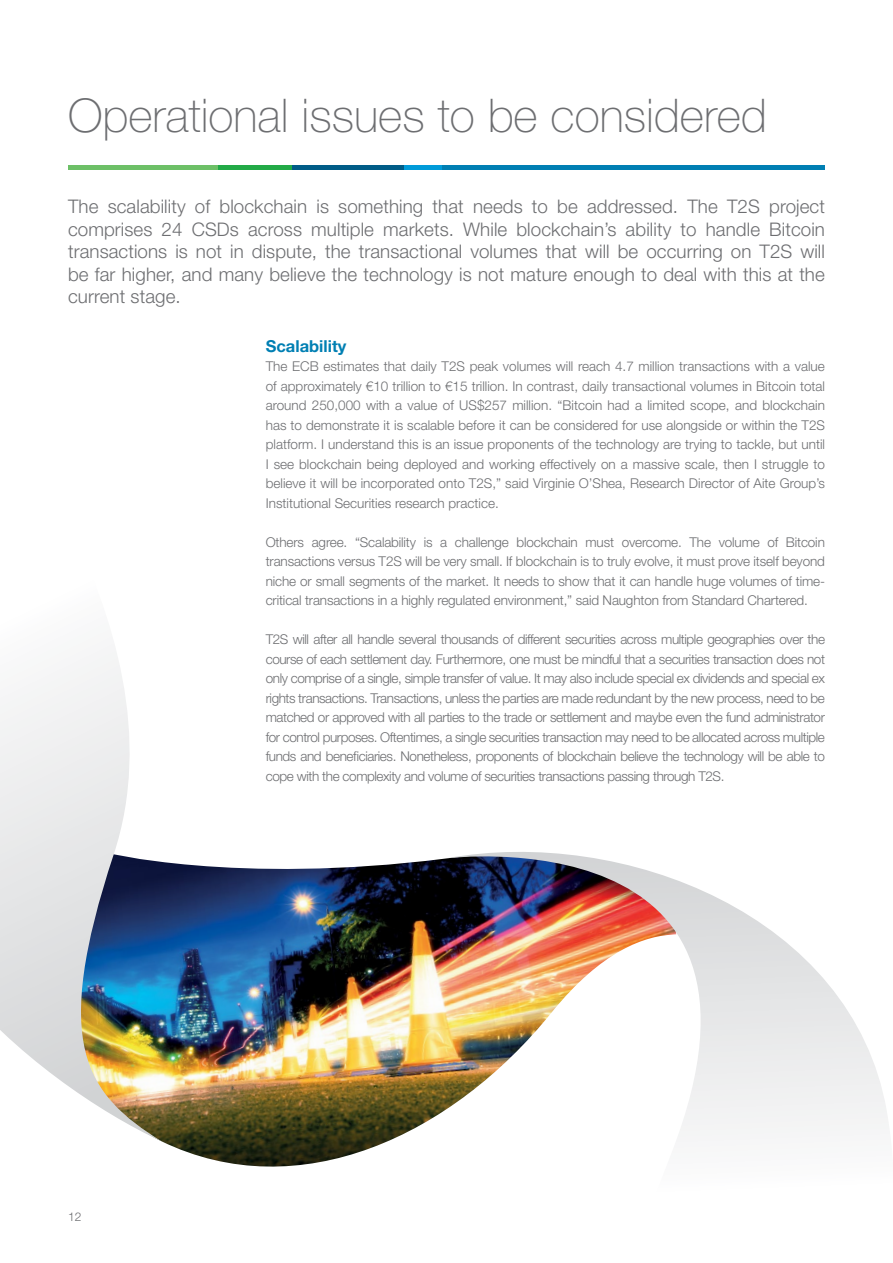
<style>
.page{position:relative;width:893px;height:1263px;background:#fff}
.page>*{position:absolute;margin:0;border:0;box-sizing:border-box;transform-origin:0 0}
.t1{font:100 46.5px "Helvetica Neue LT Std";color:#6d6e71}
.t2{font:300 18.75px/22.5px "Helvetica Neue LT Std";letter-spacing:.005em;color:#6d6e71;text-align:justify}
.t3{font:700 16.5px "Helvetica Neue LT Std";color:#007fb3}
.t4{font:300 13.5px/19.5px "Helvetica Neue LT Std";letter-spacing:-.01em;color:#6d6e71;text-align:justify}
.t5{font:300 12px "Helvetica Neue LT Std";color:#6d6e71}
</style>
<div class="page">
<img style="left:161px;top:858px;width:286px;height:309px">
<svg style="left:0;top:651px;width:191px;height:490px"></svg>
<img style="left:447px;top:852px;width:442px;height:285px">
<hr style="left:441px;top:166px;width:384px;height:4px;background:#007fb3">
<hr style="left:404px;top:166px;width:37px;height:4px;background:#009bd9">
<hr style="left:292px;top:166px;width:112px;height:4px;background:#005c87">
<hr style="left:217px;top:166px;width:75px;height:4px;background:#22aa47">
<hr style="left:68px;top:166px;width:149px;height:4px;background:#6dc067">
<h1 class="t1" style="left:68px;top:89px;width:700px">Operational issues to be considered</h1>
<p class="t2" style="left:68px;top:195px;width:758px">The scalability of blockchain is something that needs to be addressed. The T2S project comprises 24 CSDs across multiple markets. While blockchain’s ability to handle Bitcoin transactions is not in dispute, the transactional volumes that will be occurring on T2S will be far higher, and many believe the technology is not mature enough to deal with this at the current stage.</p>
<p class="t3" style="left:266px;top:335px;width:82px">Scalability</p>
<p class="t4" style="left:266px;top:356px;width:561px">The ECB estimates that daily T2S peak volumes will reach 4.7 million transactions with a value of approximately €10 trillion to €15 trillion. In contrast, daily transactional volumes in Bitcoin total around 250,000 with a value of US$257 million. “Bitcoin had a limited scope, and blockchain has to demonstrate it is scalable before it can be considered for use alongside or within the T2S platform. I understand this is an issue proponents of the technology are trying to tackle, but until I see blockchain being deployed and working effectively on a massive scale, then I struggle to believe it will be incorporated onto T2S,” said Virginie O’Shea, Research Director of Aite Group’s Institutional Securities research practice.</p>
<p class="t4" style="left:266px;top:532px;width:561px">Others agree. “Scalability is a challenge blockchain must overcome. The volume of Bitcoin transactions versus T2S will be very small. If blockchain is to truly evolve, it must prove itself beyond niche or small segments of the market. It needs to show that it can handle huge volumes of time&shy;critical transactions in a highly regulated environment,” said Naughton from Standard Chartered.</p>
<p class="t4" style="left:266px;top:629px;width:561px">T2S will after all handle several thousands of different securities across multiple geographies over the course of each settlement day. Furthermore, one must be mindful that a securities transaction does not only comprise of a single, simple transfer of value. It may also include special ex dividends and special ex rights transactions. Transactions, unless the parties are made redundant by the new process, need to be matched or approved with all parties to the trade or settlement and maybe even the fund administrator for control purposes. Oftentimes, a single securities transaction may need to be allocated across multiple funds and beneficiaries. Nonetheless, proponents of blockchain believe the technology will be able to cope with the complexity and volume of securities transactions passing through T2S.</p>
<p class="t5" style="left:68px;top:1209px;width:15px">12</p>
</div>
